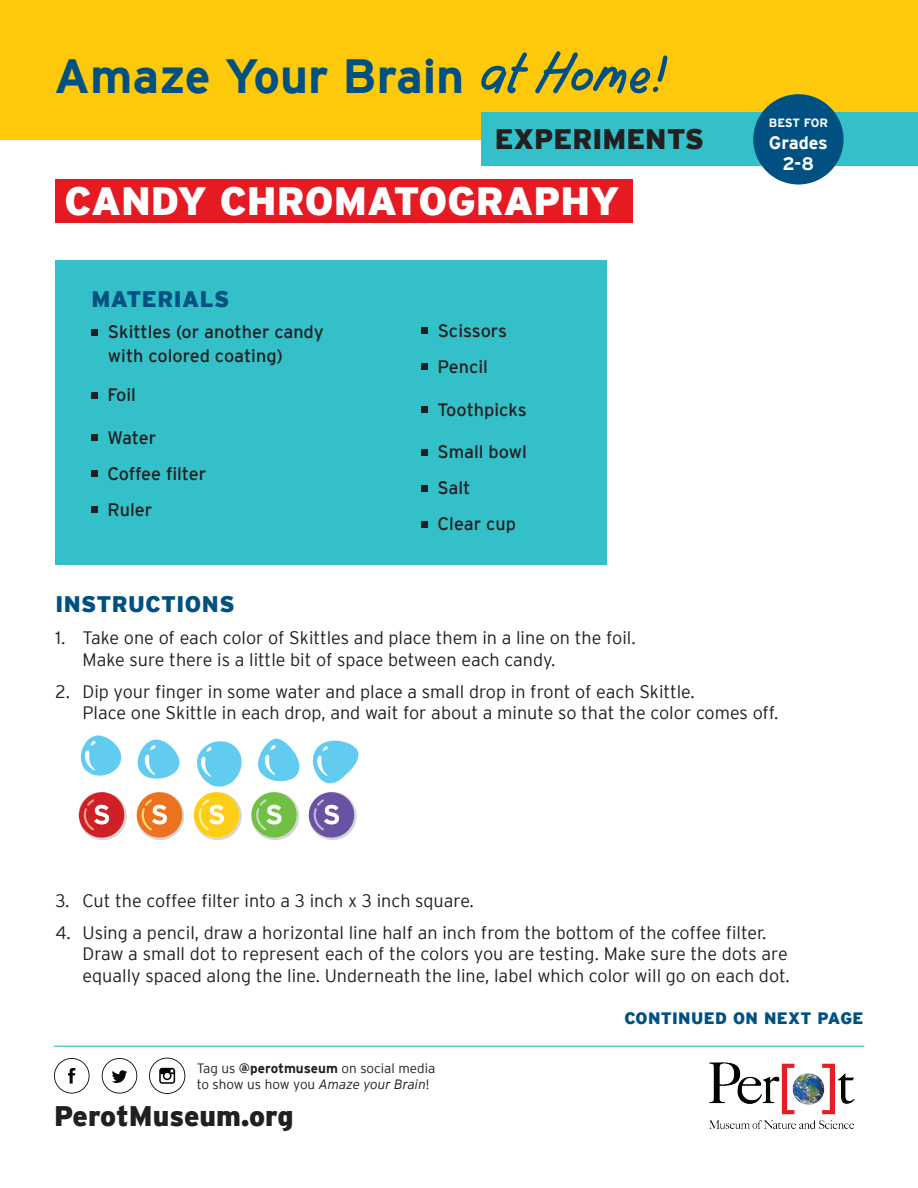
<style>
.page{position:relative;width:918px;height:1188px;background:#fff}
.page>*{position:absolute;margin:0;border:0;box-sizing:border-box;transform-origin:0 0}
.t1{font:700 48px "Interstate";color:#005181}
.t2{font:900 39.45px "Interstate";color:#fff}
.t3{font:900 28.35px "Interstate";color:#231f20}
.t4{font:900 22.5px "Interstate";letter-spacing:.02em;color:#005181}
.t5{font:300 18px/21.6px "Interstate";color:#231f20}
.t6{font:18px/36px "Interstate";color:#231f20}
.t7{font:700 18px/21.6px "Interstate";color:#fff;text-align:center}
.t8{font:900 16.5px "Interstate";letter-spacing:.02em;color:#005181}
.t9{font:300 13.5px/16.2px "Interstate";color:#231f20}
.t10{font:700 12px "Interstate";letter-spacing:-.015em;color:#fff}
.s1{font-weight:700}
.s2{font-style:italic}
</style>
<div class="page">
<div style="left:56px;top:260px;width:551px;height:305px;background:#33c0c8"></div>
<svg style="left:92px;top:329px;width:6px;height:6px"></svg>
<svg style="left:92px;top:392px;width:6px;height:6px"></svg>
<div style="left:92px;top:434px;width:6px;height:7px;background:#231f20"></div>
<div style="left:92px;top:470px;width:6px;height:7px;background:#231f20"></div>
<div style="left:92px;top:506px;width:6px;height:7px;background:#231f20"></div>
<svg style="left:422px;top:328px;width:6px;height:6px"></svg>
<svg style="left:422px;top:364px;width:6px;height:6px"></svg>
<div style="left:422px;top:406px;width:6px;height:7px;background:#231f20"></div>
<svg style="left:422px;top:449px;width:6px;height:6px"></svg>
<svg style="left:422px;top:485px;width:6px;height:6px"></svg>
<svg style="left:422px;top:521px;width:6px;height:6px"></svg>
<div style="left:56px;top:179px;width:577px;height:43px;background:#e51a23"></div>
<img style="left:710px;top:1063px;width:144px;height:66px">
<hr style="left:54px;top:1046px;width:810px;height:1px;background:#33c0c8">
<div style="left:0;top:0;width:918px;height:139px;background:#fec80b"></div>
<div style="left:481px;top:113px;width:437px;height:53px;background:#33c0c8"></div>
<svg style="left:481px;top:52px;width:47px;height:42px"></svg>
<svg style="left:535px;top:51px;width:133px;height:43px"></svg>
<div style="left:753px;top:94px;width:91px;height:91px;background:#005181;border-radius:50%"></div>
<svg style="left:54px;top:1058px;width:36px;height:36px"></svg>
<svg style="left:102px;top:1058px;width:35px;height:36px"></svg>
<svg style="left:149px;top:1058px;width:36px;height:36px"></svg>
<svg style="left:79px;top:735px;width:280px;height:105px"></svg>
<h1 class="t1" style="left:54px;top:50px;width:412px">Amaze Your Brain</h1>
<h3 class="t3" style="left:495px;top:123px;width:211px">EXPERIMENTS</h3>
<h2 class="t2" style="left:64px;top:178px;width:557px">CANDY CHROMATOGRAPHY</h2>
<p class="t4" style="left:92px;top:286px;width:139px">MATERIALS</p>
<p class="t6" style="left:108px;top:320px;width:218px;line-height:24px">Skittles (or another candy with colored coating)</p>
<p class="t6" style="left:107px;top:377px;width:30px">Foil</p>
<p class="t6" style="left:107px;top:419px;width:100px">Water<br>Coffee filter<br>Ruler</p>
<p class="t6" style="left:438px;top:313px;width:71px">Scissors<br>Pencil</p>
<p class="t6" style="left:438px;top:391px;width:91px">Toothpicks</p>
<p class="t6" style="left:438px;top:434px;width:91px">Small bowl<br>Salt<br>Clear cup</p>
<p class="t10" style="left:769px;top:116px;width:61px">BEST FOR</p>
<p class="t7" style="left:769px;top:132px;width:61px">Grades<br>2-8</p>
<p class="t4" style="left:56px;top:591px;width:181px">INSTRUCTIONS</p>
<p class="t5" style="left:82px;top:627px;width:555px;text-indent:-27px">1. Take one of each color of Skittles and place them in a line on the foil.<br>Make sure there is a little bit of space between each candy.</p>
<p class="t5" style="left:82px;top:681px;width:698px;text-indent:-27px">2. Dip your finger in some water and place a small drop in front of each Skittle.<br>Place one Skittle in each drop, and wait for about a minute so that the color comes off.</p>
<p class="t5" style="left:56px;top:889px;width:420px">3. Cut the coffee filter into a 3 inch x 3 inch square.</p>
<p class="t5" style="left:82px;top:922px;width:709px;text-indent:-27px">4. Using a pencil, draw a horizontal line half an inch from the bottom of the coffee filter.<br>Draw a small dot to represent each of the colors you are testing. Make sure the dots are equally spaced along the line. Underneath the line, label which color will go on each dot.</p>
<p class="t9" style="left:197px;top:1060px;width:240px">Tag us <span class="s1">@perotmuseum</span> on social media to show us how you <span class="s2">Amaze your Brain</span>!</p>
<h3 class="t3" style="left:54px;top:1100px;width:241px">PerotMuseum.org</h3>
<p class="t8" style="left:624px;top:1008px;width:241px">CONTINUED ON NEXT PAGE</p>
</div>
